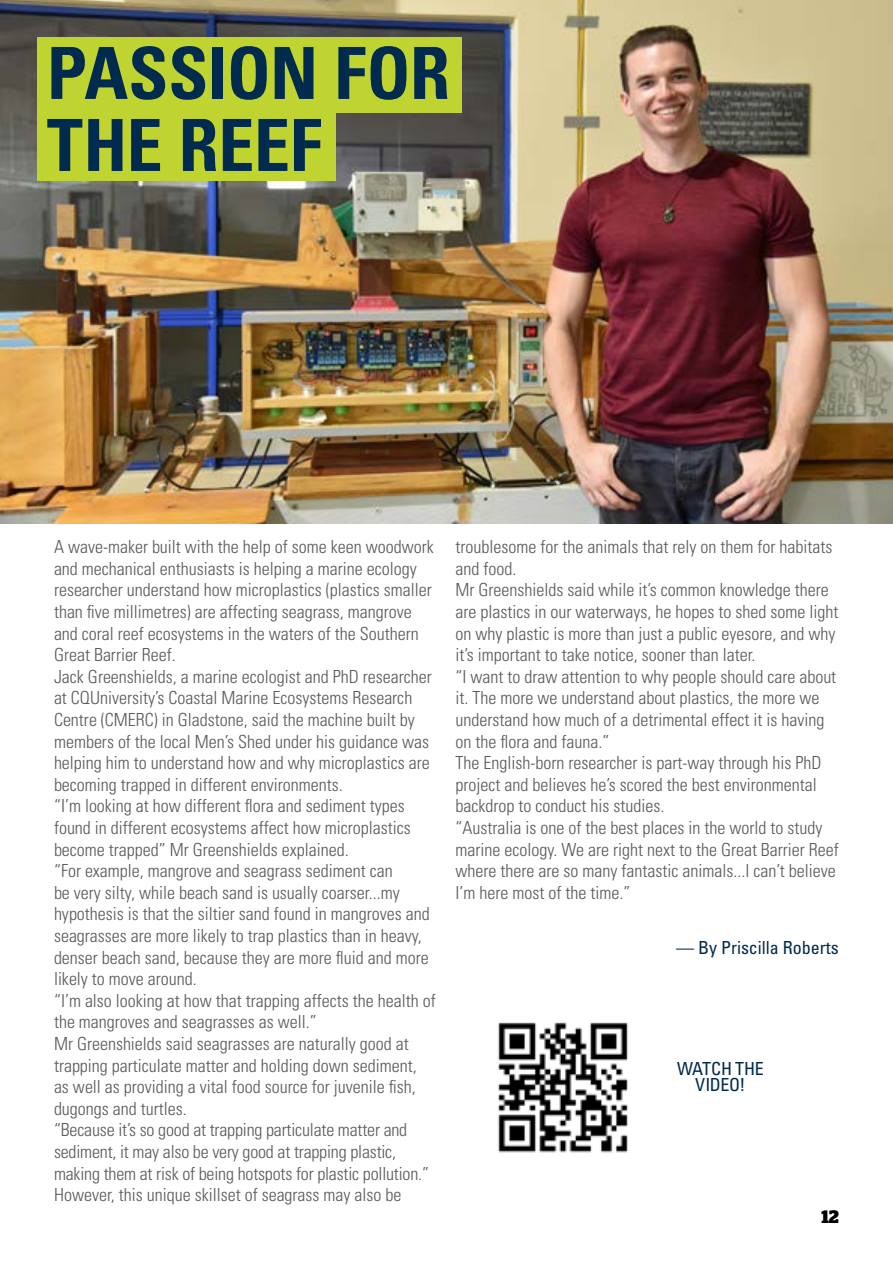
<style>
.page{position:relative;width:893px;height:1263px;background:#fff}
.page>*{position:absolute;margin:0;border:0;box-sizing:border-box;transform-origin:0 0}
.t1{font:700 condensed 72px/72px "Univers LT Std";letter-spacing:-.005em;color:#002a4e}
.t2{font:300 condensed 18px/21.6px "Univers LT Std";color:#58585a}
.t3{font:condensed 18px/16.2px "Univers LT Std";color:#002a4e;text-align:center}
.t4{font:700 18px "Stag";color:#000}
</style>
<div class="page">
<img style="left:0;top:0;width:893px;height:524px">
<div style="left:37px;top:105px;width:299px;height:76px;background:#bfd430"></div>
<div style="left:37px;top:37px;width:425px;height:76px;background:#bfd430"></div>
<img style="left:498px;top:1022px;width:130px;height:131px">
<p class="t1" style="left:47px;top:37px;width:405px">PASSION FOR<br>THE REEF</p>
<p class="t2" style="left:54px;top:536px;width:381px">A wave-maker built with the help of some keen woodwork and mechanical enthusiasts is helping a marine ecology researcher understand how microplastics (plastics smaller than five millimetres) are affecting seagrass, mangrove and coral reef ecosystems in the waters of the Southern Great Barrier Reef.</p>
<p class="t2" style="left:54px;top:666px;width:379px">Jack Greenshields, a marine ecologist and PhD researcher at CQUniversity’s Coastal Marine Ecosystems Research Centre (CMERC) in Gladstone, said the machine built by members of the local Men’s Shed under his guidance was helping him to understand how and why microplastics are becoming trapped in different environments.</p>
<p class="t2" style="left:54px;top:795px;width:358px">“I’m looking at how different flora and sediment types found in different ecosystems affect how microplastics become trapped” Mr Greenshields explained.</p>
<p class="t2" style="left:54px;top:860px;width:377px">“For example, mangrove and seagrass sediment can<br>be very silty, while beach sand is usually coarser...my hypothesis is that the siltier sand found in mangroves and seagrasses are more likely to trap plastics than in heavy, denser beach sand, because they are more fluid and more likely to move around.</p>
<p class="t2" style="left:54px;top:990px;width:383px">“I’m also looking at how that trapping affects the health of the mangroves and seagrasses as well.”</p>
<p class="t2" style="left:54px;top:1033px;width:364px">Mr Greenshields said seagrasses are naturally good at trapping particulate matter and holding down sediment, as well as providing a vital food source for juvenile fish, dugongs and turtles.</p>
<p class="t2" style="left:54px;top:1119px;width:377px">“Because it’s so good at trapping particulate matter and sediment, it may also be very good at trapping plastic, making them at risk of being hotspots for plastic pollution.” However, this unique skillset of seagrass may also be</p>
<p class="t2" style="left:455px;top:536px;width:378px">troublesome for the animals that rely on them for habitats and food.</p>
<p class="t2" style="left:455px;top:579px;width:384px">Mr Greenshields said while it’s common knowledge there are plastics in our waterways, he hopes to shed some light on why plastic is more than just a public eyesore, and why it’s important to take notice, sooner than later.<br>“I want to draw attention to why people should care about it. The more we understand about plastics, the more we understand how much of a detrimental effect it is having on the flora and fauna.”</p>
<p class="t2" style="left:455px;top:752px;width:367px">The English-born researcher is part-way through his PhD project and believes he’s scored the best environmental backdrop to conduct his studies.</p>
<p class="t2" style="left:455px;top:817px;width:385px">“Australia is one of the best places in the world to study marine ecology. We are right next to the Great Barrier Reef where there are so many fantastic animals...I can’t believe I’m here most of the time.”</p>
<p class="t3" style="left:676px;top:939px;width:164px">— By Priscilla Roberts</p>
<p class="t3" style="left:677px;top:1060px;width:88px">WATCH THE<br>VIDEO!</p>
<p class="t4" style="left:821px;top:1206px;width:19px">12</p>
</div>
